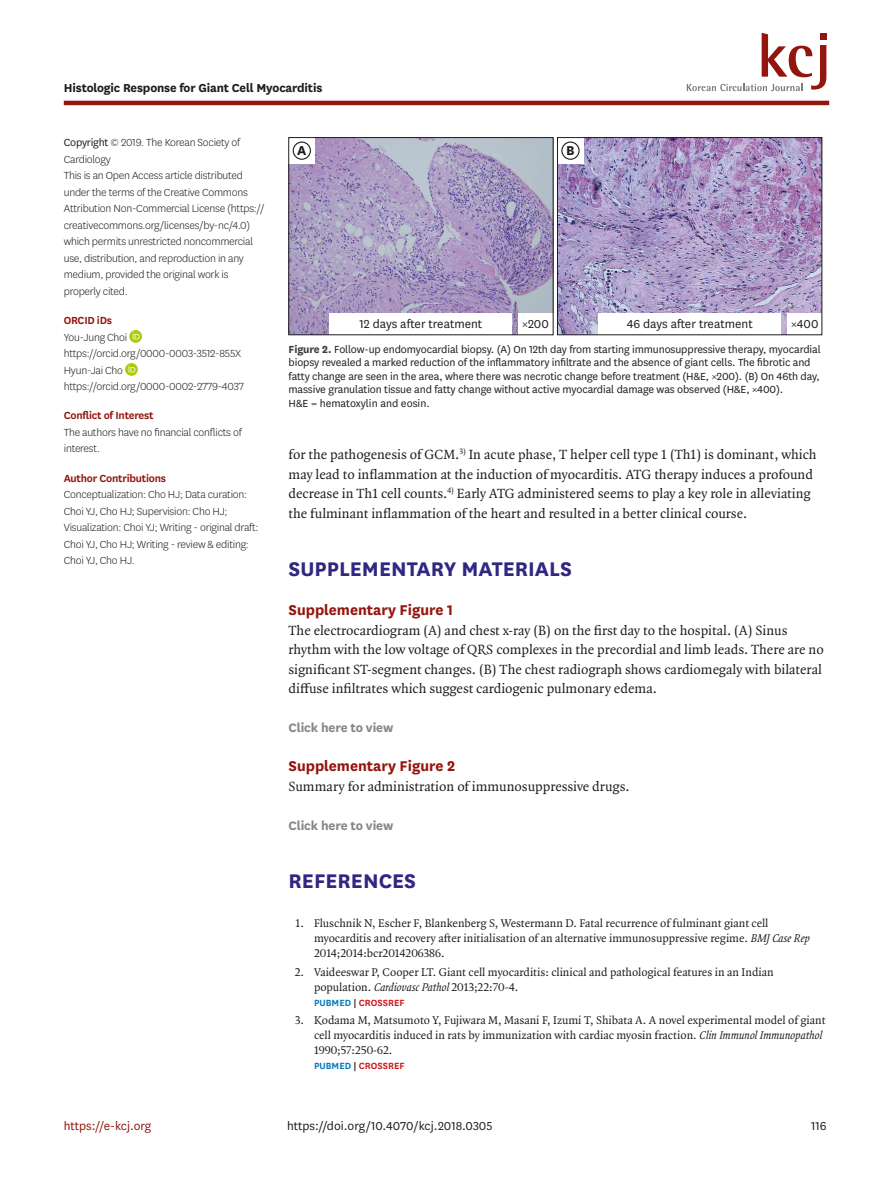
<style>
.page{position:relative;width:893px;height:1191px;background:#fff}
.page>*{position:absolute;margin:0;border:0;box-sizing:border-box;transform-origin:0 0}
.body_title1{font:700 23.1px "National";color:#312783}
.body_title2{font:700 16.5px "National";color:#93150d}
.t1{font:700 15px "National";color:#1d1d1b}
.body_p_first{font:14.25px/19.5px "Quadraat OT";color:#1d1d1b}
.body_p{font:700 14.25px "National";letter-spacing:-.01em;color:#878787}
.doi_running_footer{font:13.5px "National";color:#1d1d1b}
.alt-title-type{font:700 13.5px "National";letter-spacing:-.01em;color:#1d1d1b}
.t2{font:13.5px "National";color:#93150d}
.ref{font:12px/15px "Quadraat OT";color:#1d1d1b}
.fig_caption{font:12px/13.5px "National";letter-spacing:-.01em;color:#1d1d1b}
.copyright_text{font:300 12px/16.5px "National";letter-spacing:-.02em;color:#1d1d1b}
.conflict_p{font:300 12px/16.5px "National";letter-spacing:-.02em;color:#1d1d1b}
.orcid_url_p{font:300 12px "National";letter-spacing:-.02em;color:#1d1d1b}
.copyright_year{font:300 12px/16.5px "National";letter-spacing:-.02em;color:#1d1d1b}
.conflict_title{font:600 12px "National";letter-spacing:-.02em;color:#93150d}
.orcid_name_p{font:300 12px "National";letter-spacing:-.02em;color:#1d1d1b}
.orcid_title{font:600 12px "National";letter-spacing:-.02em;color:#93150d}
.ref-pubid{font:600 10.5px "National";color:#cd171a}
.s1{font-weight:400}
.s2{font-weight:700;color:#3d3d3c}
.s3{font-style:italic}
.s4{color:#0078b6}
.s5{color:#1d1d1b}
</style>
<div class="page">
<svg style="left:129px;top:330px;width:13px;height:13px"></svg>
<svg style="left:133px;top:332px;width:7px;height:7px"></svg>
<svg style="left:125px;top:363px;width:13px;height:13px"></svg>
<svg style="left:128px;top:365px;width:7px;height:7px"></svg>
<hr style="left:64px;top:101px;width:765px;height:4px;background:#93150d">
<div style="left:820px;top:34px;width:7px;height:6px;background:#93150d"></div>
<svg style="left:687px;top:33px;width:139px;height:58px"></svg>
<img style="left:291px;top:139px;width:260px;height:194px">
<img style="left:559px;top:139px;width:261px;height:194px">
<div style="left:289px;top:138px;width:26px;height:26px;background:#fff"></div>
<div style="left:293px;top:141px;width:18px;height:19px;border:1px solid #1d1d1b;border-radius:50%"></div>
<div style="left:518px;top:313px;width:35px;height:22px;background:#fff"></div>
<div style="left:329px;top:313px;width:183px;height:22px;background:#fff"></div>
<div style="left:557px;top:138px;width:26px;height:26px;background:#fff"></div>
<div style="left:561px;top:141px;width:19px;height:19px;border:1px solid #1d1d1b;border-radius:50%"></div>
<div style="left:598px;top:313px;width:183px;height:22px;background:#fff"></div>
<div style="left:787px;top:313px;width:35px;height:22px;background:#fff"></div>
<div style="left:289px;top:137px;width:264px;height:198px;border:1px solid #1d1d1b"></div>
<div style="left:557px;top:137px;width:265px;height:198px;border:1px solid #1d1d1b"></div>
<p class="alt-title-type" style="left:64px;top:78px;width:260px">Histologic Response for Giant Cell Myocarditis</p>
<p class="copyright_year" style="left:64px;top:134px;width:178px"><span class="s1">Copyright</span> © 2019. The Korean Society of<br>Cardiology</p>
<p class="copyright_text" style="left:64px;top:167px;width:202px">This is an Open Access article distributed under the terms of the Creative Commons Attribution Non-Commercial License (https:// creativecommons.org/licenses/by-nc/4.0) which permits unrestricted noncommercial use, distribution, and reproduction in any medium, provided the original work is properly cited.</p>
<p class="orcid_title" style="left:64px;top:312px;width:50px">ORCID iDs</p>
<p class="orcid_name_p" style="left:64px;top:329px;width:65px">You-Jung Choi</p>
<p class="orcid_url_p" style="left:64px;top:346px;width:179px">https://orcid.org/0000-0003-3512-855X</p>
<p class="orcid_name_p" style="left:64px;top:362px;width:61px">Hyun-Jai Cho</p>
<p class="orcid_url_p" style="left:64px;top:379px;width:181px">https://orcid.org/0000-0002-2779-4037</p>
<p class="conflict_title" style="left:64px;top:407px;width:91px">Conflict of Interest</p>
<p class="conflict_p" style="left:64px;top:424px;width:179px">The authors have no financial conflicts of interest.</p>
<p class="conflict_title" style="left:64px;top:470px;width:104px">Author Contributions</p>
<p class="conflict_p" style="left:64px;top:486px;width:196px">Conceptualization: Cho HJ; Data curation:<br>Choi YJ, Cho HJ; Supervision: Cho HJ; Visualization: Choi YJ; Writing - original draft:<br>Choi YJ, Cho HJ; Writing - review &amp; editing:<br>Choi YJ, Cho HJ.</p>
<p class="t1" style="left:297px;top:139px;width:11px">A</p>
<p class="t1" style="left:566px;top:139px;width:10px">B</p>
<p class="doi_running_footer" style="left:627px;top:315px;width:127px">46 days after treatment</p>
<p class="doi_running_footer" style="left:791px;top:315px;width:29px">×400</p>
<p class="fig_caption" style="left:289px;top:342px;width:534px"><span class="s2">Figure 2.</span> Follow-up endomyocardial biopsy. (A) On 12th day from starting immunosuppressive therapy, myocardial biopsy revealed a marked reduction of the inflammatory infiltrate and the absence of giant cells. The fibrotic and fatty change are seen in the area, where there was necrotic change before treatment (H&amp;E, ×200). (B) On 46th day, massive granulation tissue and fatty change without active myocardial damage was observed (H&amp;E, ×400).<br>H&amp;E = hematoxylin and eosin.</p>
<p class="doi_running_footer" style="left:360px;top:315px;width:124px">12 days after treatment</p>
<p class="doi_running_footer" style="left:522px;top:315px;width:28px">×200</p>
<p class="body_p_first" style="left:289px;top:445px;width:530px">for the pathogenesis of GCM.<sup>3)</sup> In acute phase, T helper cell type 1 (Th1) is dominant, which may lead to inflammation at the induction of myocarditis. ATG therapy induces a profound decrease in Th1 cell counts.<sup>4)</sup> Early ATG administered seems to play a key role in alleviating the fulminant inflammation of the heart and resulted in a better clinical course.</p>
<p class="body_title1" style="left:289px;top:553px;width:285px">SUPPLEMENTARY MATERIALS</p>
<p class="body_title2" style="left:289px;top:598px;width:166px">Supplementary Figure 1</p>
<p class="body_p_first" style="left:289px;top:620px;width:537px">The electrocardiogram (A) and chest x-ray (B) on the first day to the hospital. (A) Sinus rhythm with the low voltage of QRS complexes in the precordial and limb leads. There are no significant ST-segment changes. (B) The chest radiograph shows cardiomegaly with bilateral diffuse infiltrates which suggest cardiogenic pulmonary edema.</p>
<p class="body_p" style="left:289px;top:718px;width:106px">Click here to view</p>
<p class="body_title2" style="left:289px;top:754px;width:168px">Supplementary Figure 2</p>
<p class="body_p_first" style="left:289px;top:776px;width:342px">Summary for administration of immunosuppressive drugs.</p>
<p class="body_p" style="left:289px;top:815px;width:106px">Click here to view</p>
<p class="body_title1" style="left:289px;top:865px;width:129px">REFERENCES</p>
<p class="ref" style="left:314px;top:915px;width:500px;text-indent:-18px">1. Fluschnik N, Escher F, Blankenberg S, Westermann D. Fatal recurrence of fulminant giant cell myocarditis and recovery after initialisation of an alternative immunosuppressive regime. <span class="s3">BMJ CaseRep<br></span>2014;2014:bcr2014206386.</p>
<p class="ref" style="left:314px;top:964px;width:461px;text-indent:-19px">2. Vaideeswar P, Cooper LT. Giant cell myocarditis: clinical and pathological features in an Indian population. <span class="s3">CardiovascPathol</span>2013;22:70-4.</p>
<p class="ref-pubid" style="left:314px;top:995px;width:92px"><span class="s4">PUBMED</span> <span class="s5">|</span> CROSSREF</p>
<p class="ref" style="left:314px;top:1012px;width:513px;text-align:justify;text-indent:-19px">3. Kodama M, Matsumoto Y, Fujiwara M, Masani F, Izumi T, Shibata A. A novel experimental model of giant cell myocarditis induced in rats by immunization with cardiac myosin fraction. <span class="s3">Clin ImmunolImmunopathol </span>1990;57:250-62.</p>
<p class="ref-pubid" style="left:314px;top:1058px;width:92px"><span class="s4">PUBMED</span> <span class="s5">|</span> CROSSREF</p>
<p class="t2" style="left:64px;top:1116px;width:89px">https://e-kcj.org</p>
<p class="doi_running_footer" style="left:287px;top:1116px;width:207px">https://doi.org/10.4070/kcj.2018.0305</p>
<p class="doi_running_footer" style="left:811px;top:1116px;width:17px">116</p>
</div>
